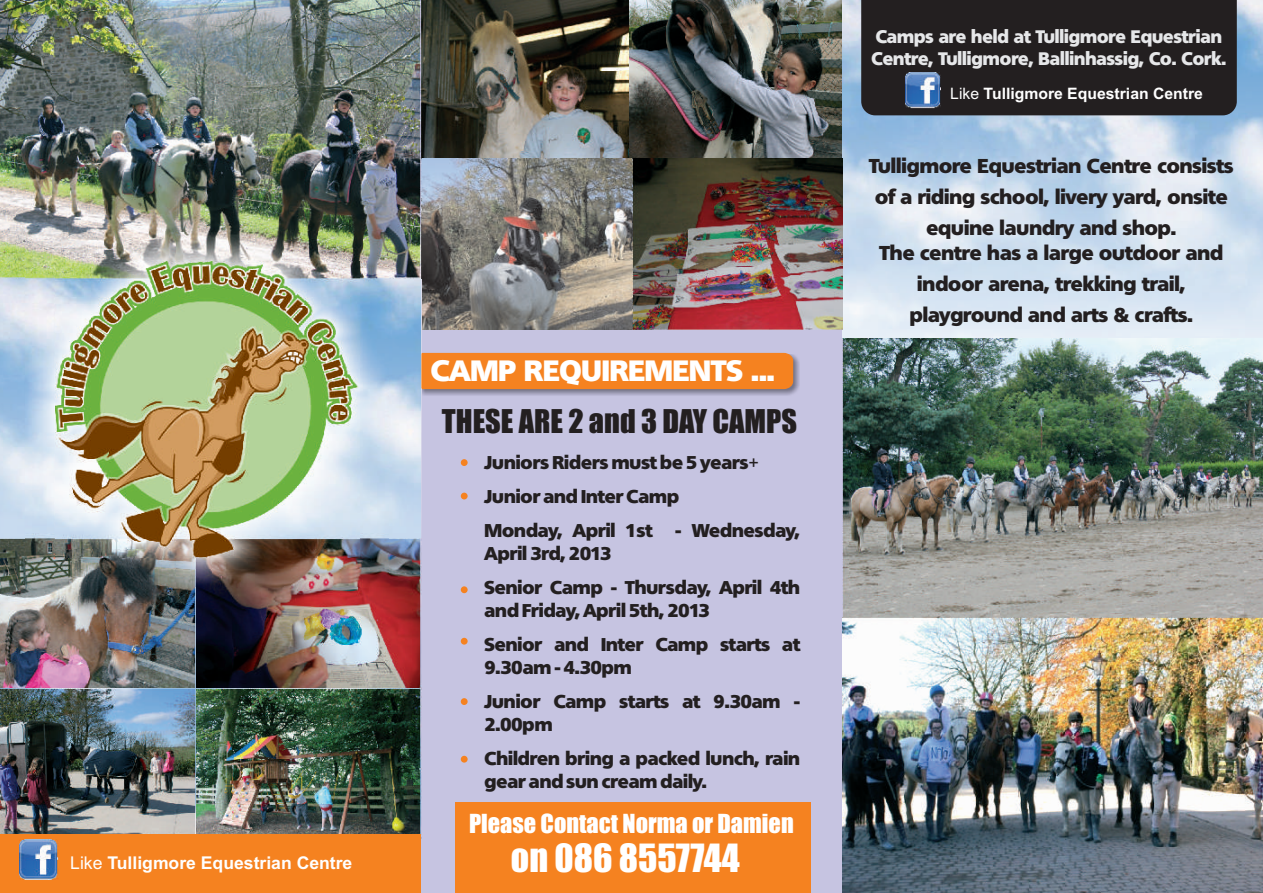
<style>
.page{position:relative;width:1263px;height:893px;background:#fff}
.page>*{position:absolute;margin:0;border:0;box-sizing:border-box;transform-origin:0 0}
.t1{font:36px "Impact";color:#fff}
.t2{font:30.3px "Impact";color:#231f20}
.t3{font:28.5px "Fustian";color:#fff}
.t4{font:24.3px "Impact";color:#fff}
.t5{font:19.5px/31px "Fustian";color:#231f20;text-align:center}
.t6{font:18px/34.2px "Fustian";color:#231f20}
.t7{font:17.55px/22.4px "Fustian";color:#e6e7e9}
.t8{font:700 17.55px "Arial";color:#fff}
.t9{font:700 15.75px "Arial";color:#fff}
.s1{font-weight:400}
.s2{font-family:"Arial"}
</style>
<div class="page">
<div style="left:421px;top:0;width:421px;height:893px;background:#c6c4e1"></div>
<img style="left:421px;top:0;width:208px;height:159px">
<img style="left:629px;top:0;width:213px;height:159px">
<img style="left:842px;top:0;width:421px;height:339px">
<img style="left:842px;top:339px;width:421px;height:278px">
<div style="left:861px;top:0;width:376px;height:115px;background:#231f20"></div>
<img style="left:422px;top:355px;width:378px;height:41px">
<div style="left:421px;top:353px;width:372px;height:36px;background:#f58220"></div>
<div style="left:461px;top:459px;width:7px;height:7px;background:#f58220;border-radius:50%"></div>
<img style="left:842px;top:617px;width:421px;height:276px">
<img style="left:421px;top:159px;width:211px;height:171px">
<img style="left:632px;top:158px;width:210px;height:172px">
<div style="left:461px;top:493px;width:7px;height:6px;background:#f58220;border-radius:50%"></div>
<div style="left:461px;top:586px;width:7px;height:7px;background:#f58220;border-radius:50%"></div>
<div style="left:461px;top:638px;width:7px;height:7px;background:#f58220;border-radius:50%"></div>
<div style="left:461px;top:698px;width:7px;height:7px;background:#f58220;border-radius:50%"></div>
<img style="left:905px;top:73px;width:35px;height:36px">
<div style="left:461px;top:756px;width:7px;height:7px;background:#f58220;border-radius:50%"></div>
<div style="left:455px;top:802px;width:355px;height:91px;background:#f58220"></div>
<img style="left:0;top:0;width:421px;height:279px">
<img style="left:0;top:538px;width:421px;height:297px">
<img style="left:26px;top:232px;width:363px;height:355px">
<img style="left:55px;top:261px;width:304px;height:296px">
<div style="left:0;top:835px;width:421px;height:58px;background:#f58220"></div>
<img style="left:20px;top:839px;width:39px;height:40px">
<p class="t8" style="left:70px;top:856px;width:284px"><span class="s1">Like</span> Tulligmore Equestrian Centre</p>
<h3 class="t3" style="left:431px;top:352px;width:345px">CAMP REQUIREMENTS ...</h3>
<h2 class="t2" style="left:442px;top:409px;width:357px">THESE ARE 2 and 3 DAY CAMPS</h2>
<p class="t6" style="left:484px;top:445px;width:276px">Juniors Riders must be 5 years<span class="s2">+<br></span>Junior and Inter Camp<br>Monday, April 1st</p>
<p class="t6" style="left:675px;top:513px;width:126px">- Wednesday,</p>
<p class="t6" style="left:484px;top:536px;width:317px">April 3rd, 2013<br>Senior Camp - Thursday, April 4th</p>
<p class="t6" style="left:484px;top:593px;width:317px">and Friday, April 5th, 2013<br>Senior and Inter Camp starts at</p>
<p class="t6" style="left:484px;top:650px;width:317px">9.30am - 4.30pm<br>Junior Camp starts at 9.30am -</p>
<p class="t6" style="left:484px;top:707px;width:317px">2.00pm<br>Children bring a packed lunch, rain</p>
<p class="t6" style="left:484px;top:764px;width:224px">gear and sun cream daily.</p>
<h3 class="t4" style="left:469px;top:814px;width:326px">Please Contact Norma or Damien</h3>
<h1 class="t1" style="left:511px;top:844px;width:230px">on 086 8557744</h1>
<p class="t7" style="left:871px;top:25px;width:356px">Camps are held at Tulligmore Equestrian<br>Centre, Tulligmore, Ballinhassig, Co. Cork.</p>
<p class="t9" style="left:950px;top:88px;width:254px"><span class="s1">Like</span> Tulligmore Equestrian Centre</p>
<p class="t5" style="left:869px;top:151px;width:366px">Tulligmore Equestrian Centre consists of a riding school, livery yard, onsite equine laundry and shop.</p>
<p class="t5" style="left:879px;top:237px;width:345px">The centre has a large outdoor and indoor arena, trekking trail, playground and arts &amp; crafts.</p>
</div>
